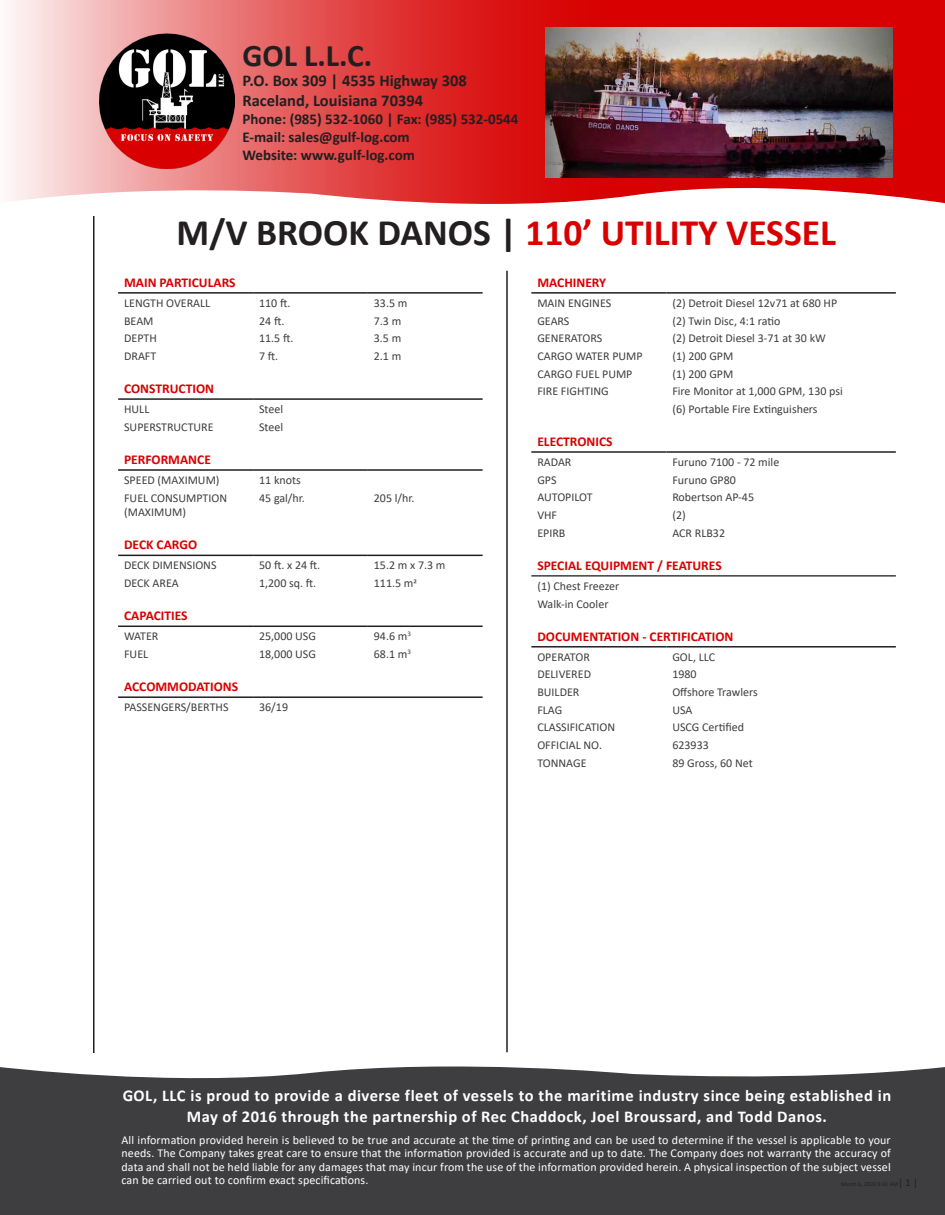
<style>
.page{position:relative;width:945px;height:1215px;background:#fff}
.page>*{position:absolute;margin:0;border:0;box-sizing:border-box;transform-origin:0 0}
.t1{font:700 37.5px "Calibri";color:#d80000}
.t2{font:700 31.5px "Calibri";color:#231f20}
.t3{font:700 16.5px/21px "Calibri";letter-spacing:.03em;color:#fff;text-align:center}
.t4{font:700 16.5px/19.8px "Calibri";color:#231f20}
.t5{font:700 15px/18px "Calibri";color:#231f20}
.t6{font:700 13.5px "Calibri";color:#d80000}
.t7{font:12px/14.4px "Calibri";color:#3e3e40}
.t8{font:12px/13.5px "Calibri";letter-spacing:.01em;color:#fff;text-align:justify}
.s1{color:#231f20}
</style>
<div class="page">
<svg style="left:11px;top:0;width:934px;height:204px;background:#e66464"></svg>
<img style="left:100px;top:33px;width:135px;height:135px">
<div style="left:0;top:1066px;width:945px;height:149px;background:#3e3e40"></div>
<hr style="left:93px;top:216px;width:1px;height:837px;background:#231f20">
<div style="left:242px;top:33px;width:281px;height:136px;background:linear-gradient(to right,#e86c6c,#d90707)"></div>
<hr style="left:118px;top:292px;width:135px;height:2px;background:#231f20">
<hr style="left:253px;top:292px;width:115px;height:2px;background:#231f20">
<hr style="left:368px;top:292px;width:115px;height:2px;background:#231f20">
<hr style="left:506px;top:271px;width:2px;height:781px;background:#231f20">
<hr style="left:118px;top:469px;width:135px;height:2px;background:#231f20">
<hr style="left:253px;top:469px;width:115px;height:2px;background:#231f20">
<hr style="left:368px;top:469px;width:115px;height:2px;background:#231f20">
<hr style="left:118px;top:555px;width:135px;height:1px;background:#231f20">
<hr style="left:253px;top:555px;width:115px;height:1px;background:#231f20">
<hr style="left:368px;top:555px;width:115px;height:1px;background:#231f20">
<hr style="left:118px;top:626px;width:135px;height:1px;background:#231f20">
<hr style="left:253px;top:626px;width:115px;height:1px;background:#231f20">
<hr style="left:368px;top:626px;width:115px;height:1px;background:#231f20">
<hr style="left:118px;top:696px;width:135px;height:2px;background:#231f20">
<hr style="left:253px;top:696px;width:230px;height:2px;background:#231f20">
<hr style="left:531px;top:292px;width:135px;height:2px;background:#231f20">
<hr style="left:666px;top:292px;width:230px;height:2px;background:#231f20">
<hr style="left:531px;top:646px;width:135px;height:2px;background:#231f20">
<hr style="left:666px;top:646px;width:230px;height:2px;background:#231f20">
<hr style="left:531px;top:451px;width:135px;height:2px;background:#231f20">
<hr style="left:666px;top:451px;width:230px;height:2px;background:#231f20">
<hr style="left:531px;top:575px;width:365px;height:2px;background:#3e3e40">
<hr style="left:118px;top:398px;width:135px;height:2px;background:#231f20">
<hr style="left:253px;top:398px;width:230px;height:2px;background:#231f20">
<img style="left:546px;top:27px;width:346px;height:151px">
<h2 class="t2" style="left:242px;top:34px;width:131px">GOL L.L.C.</h2>
<h3 class="t4" style="left:242px;top:70px;width:226px">P.O. Box 309 | 4535 Highway 308<br>Raceland, Louisiana 70394</h3>
<p class="t5" style="left:242px;top:110px;width:278px">Phone: (985) 532-1060 | Fax: (985) 532-0544<br>E-mail: sales@gulf-log.com<br>Website: www.gulf-log.com</p>
<h1 class="t1" style="left:177px;top:206px;width:661px"><span class="s1">M/V BROOK DANOS |</span> 110’ UTILITY VESSEL</h1>
<p class="t6" style="left:124px;top:273px;width:113px">MAIN PARTICULARS</p>
<p class="t7" style="left:124px;top:295px;width:88px">LENGTH OVERALL</p>
<p class="t7" style="left:259px;top:295px;width:33px">110 ft.</p>
<p class="t7" style="left:374px;top:295px;width:35px">33.5 m</p>
<p class="t7" style="left:124px;top:313px;width:31px">BEAM</p>
<p class="t7" style="left:259px;top:313px;width:27px">24 ft.</p>
<p class="t7" style="left:374px;top:313px;width:29px">7.3 m</p>
<p class="t7" style="left:124px;top:331px;width:34px">DEPTH</p>
<p class="t7" style="left:259px;top:331px;width:36px">11.5 ft.</p>
<p class="t7" style="left:374px;top:331px;width:29px">3.5 m</p>
<p class="t7" style="left:124px;top:348px;width:34px">DRAFT</p>
<p class="t7" style="left:259px;top:348px;width:21px">7 ft.</p>
<p class="t7" style="left:374px;top:348px;width:29px">2.1 m</p>
<p class="t6" style="left:124px;top:379px;width:91px">CONSTRUCTION</p>
<p class="t7" style="left:124px;top:402px;width:27px">HULL</p>
<p class="t7" style="left:259px;top:402px;width:26px">Steel</p>
<p class="t7" style="left:124px;top:419px;width:91px">SUPERSTRUCTURE</p>
<p class="t7" style="left:259px;top:419px;width:26px">Steel</p>
<p class="t6" style="left:124px;top:450px;width:88px">PERFORMANCE</p>
<p class="t7" style="left:124px;top:473px;width:97px">SPEED (MAXIMUM)</p>
<p class="t7" style="left:259px;top:473px;width:43px">11 knots</p>
<p class="t7" style="left:124px;top:490px;width:104px">FUEL CONSUMPTION (MAXIMUM)</p>
<p class="t7" style="left:259px;top:490px;width:47px">45 gal/hr.</p>
<p class="t7" style="left:374px;top:490px;width:42px">205 l/hr.</p>
<p class="t6" style="left:124px;top:535px;width:75px">DECK CARGO</p>
<p class="t7" style="left:124px;top:558px;width:94px">DECK DIMENSIONS</p>
<p class="t7" style="left:259px;top:558px;width:63px">50 ft. x 24 ft.</p>
<p class="t7" style="left:374px;top:558px;width:73px">15.2 m x 7.3 m</p>
<p class="t7" style="left:124px;top:576px;width:56px">DECK AREA</p>
<p class="t7" style="left:259px;top:576px;width:59px">1,200 sq. ft.</p>
<p class="t7" style="left:374px;top:576px;width:45px">111.5 m2</p>
<p class="t6" style="left:124px;top:606px;width:65px">CAPACITIES</p>
<p class="t7" style="left:124px;top:629px;width:36px">WATER</p>
<p class="t7" style="left:259px;top:629px;width:58px">25,000 USG</p>
<p class="t7" style="left:374px;top:629px;width:39px">94.6 m<sup>3</sup></p>
<p class="t7" style="left:124px;top:647px;width:26px">FUEL</p>
<p class="t7" style="left:259px;top:647px;width:58px">18,000 USG</p>
<p class="t7" style="left:374px;top:647px;width:39px">68.1 m<sup>3</sup></p>
<p class="t6" style="left:124px;top:677px;width:116px">ACCOMMODATIONS</p>
<p class="t7" style="left:124px;top:700px;width:106px">PASSENGERS/BERTHS</p>
<p class="t7" style="left:259px;top:700px;width:30px">36/19</p>
<p class="t6" style="left:537px;top:273px;width:70px">MACHINERY</p>
<p class="t7" style="left:537px;top:295px;width:75px">MAIN ENGINES</p>
<p class="t7" style="left:672px;top:295px;width:166px">(2) Detroit Diesel 12v71 at 680 HP</p>
<p class="t7" style="left:537px;top:313px;width:34px">GEARS</p>
<p class="t7" style="left:672px;top:313px;width:110px">(2) Twin Disc, 4:1 ratio</p>
<p class="t7" style="left:537px;top:331px;width:66px">GENERATORS</p>
<p class="t7" style="left:672px;top:331px;width:155px">(2) Detroit Diesel 3-71 at 30 kW</p>
<p class="t7" style="left:537px;top:348px;width:107px">CARGO WATER PUMP</p>
<p class="t7" style="left:672px;top:348px;width:63px">(1) 200 GPM</p>
<p class="t7" style="left:537px;top:366px;width:97px">CARGO FUEL PUMP</p>
<p class="t7" style="left:672px;top:366px;width:63px">(1) 200 GPM</p>
<p class="t7" style="left:537px;top:384px;width:73px">FIRE FIGHTING</p>
<p class="t7" style="left:672px;top:384px;width:172px">Fire Monitor at 1,000 GPM, 130 psi</p>
<p class="t7" style="left:672px;top:401px;width:147px">(6) Portable Fire Extinguishers</p>
<p class="t6" style="left:537px;top:432px;width:77px">ELECTRONICS</p>
<p class="t7" style="left:537px;top:455px;width:36px">RADAR</p>
<p class="t7" style="left:672px;top:455px;width:109px">Furuno 7100 - 72 mile</p>
<p class="t7" style="left:537px;top:472px;width:21px">GPS</p>
<p class="t7" style="left:672px;top:472px;width:65px">Furuno GP80</p>
<p class="t7" style="left:537px;top:490px;width:57px">AUTOPILOT</p>
<p class="t7" style="left:672px;top:490px;width:83px">Robertson AP-45</p>
<p class="t7" style="left:537px;top:508px;width:21px">VHF</p>
<p class="t7" style="left:672px;top:508px;width:15px">(2)</p>
<p class="t7" style="left:537px;top:525px;width:30px">EPIRB</p>
<p class="t7" style="left:672px;top:525px;width:54px">ACR RLB32</p>
<p class="t6" style="left:537px;top:556px;width:186px">SPECIAL EQUIPMENT / FEATURES</p>
<p class="t7" style="left:537px;top:578px;width:84px">(1) Chest Freezer</p>
<p class="t7" style="left:537px;top:596px;width:73px">Walk-in Cooler</p>
<p class="t6" style="left:537px;top:627px;width:198px">DOCUMENTATION - CERTIFICATION</p>
<p class="t7" style="left:537px;top:649px;width:54px">OPERATOR</p>
<p class="t7" style="left:672px;top:649px;width:44px">GOL, LLC</p>
<p class="t7" style="left:537px;top:667px;width:55px">DELIVERED</p>
<p class="t7" style="left:672px;top:667px;width:26px">1980</p>
<p class="t7" style="left:537px;top:685px;width:44px">BUILDER</p>
<p class="t7" style="left:672px;top:685px;width:87px">Offshore Trawlers</p>
<p class="t7" style="left:537px;top:702px;width:26px">FLAG</p>
<p class="t7" style="left:672px;top:702px;width:22px">USA</p>
<p class="t7" style="left:537px;top:720px;width:79px">CLASSIFICATION</p>
<p class="t7" style="left:672px;top:720px;width:73px">USCG Certified</p>
<p class="t7" style="left:537px;top:738px;width:66px">OFFICIAL NO.</p>
<p class="t7" style="left:672px;top:738px;width:38px">623933</p>
<p class="t7" style="left:537px;top:755px;width:51px">TONNAGE</p>
<p class="t7" style="left:672px;top:755px;width:82px">89 Gross, 60 Net</p>
<h3 class="t3" style="left:123px;top:1084px;width:770px">GOL, LLC is proud to provide a diverse fleet of vessels to the maritime industry since being established in<br>May of 2016 through the partnership of Rec Chaddock, Joel Broussard, and Todd Danos.</h3>
<p class="t8" style="left:122px;top:1133px;width:771px">All information provided herein is believed to be true and accurate at the time of printing and can be used to determine if the vessel is applicable to your needs. The Company takes great care to ensure that the information provided is accurate and up to date. The Company does not warranty the accuracy of data and shall not be held liable for any damages that may incur from the use of the information provided herein. A physical inspection of the subject vessel can be carried out to confirm exact specifications.</p>
</div>
